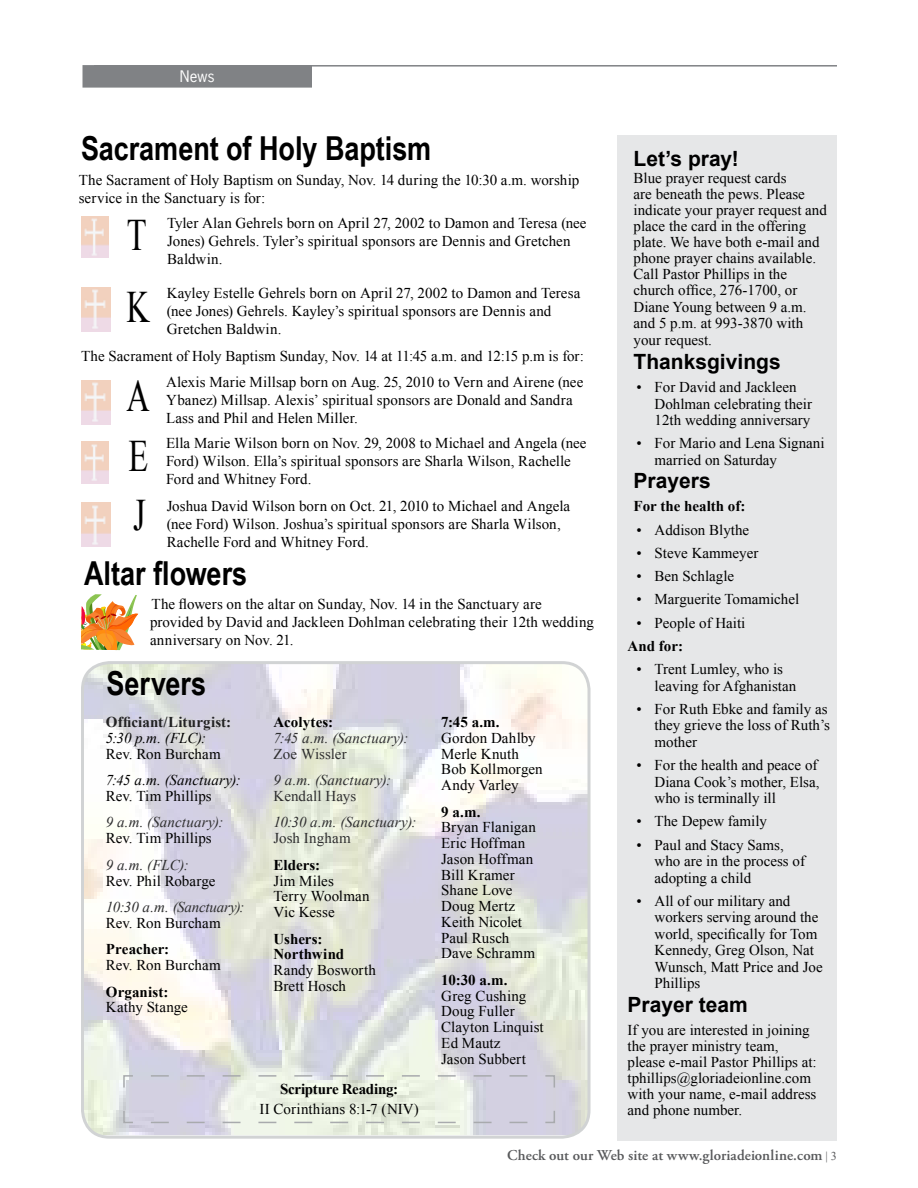
<style>
.page{position:relative;width:918px;height:1188px;background:#fff}
.page>*{position:absolute;margin:0;border:0;box-sizing:border-box;transform-origin:0 0}
.t1{font:45px "Times New Roman";color:#000;scale:.72 1}
.t2{font:700 33px "Arial Narrow";color:#000}
.t3{font:700 21px "Arial";color:#000}
.t4{font:15px/15.8px "Times New Roman";color:#000}
.t5{font:700 15px/15.8px "Times New Roman";color:#000}
.t6{font:italic 15px "Times New Roman";letter-spacing:.01em;color:#2e2e2f}
.t7{font:600 15px "Adobe Garamond Pro";letter-spacing:.005em;color:#58595b}
.t8{font:italic 15px "Times New Roman";letter-spacing:.01em;color:#000}
.t9{font:15px "Times New Roman";letter-spacing:.005em;color:#2e2e2f}
.t10{font:italic 15px "Times New Roman";letter-spacing:-.015em;color:#2e2e2f}
.t11{font:700 15px "Times New Roman";letter-spacing:.01em;color:#222223}
.t12{font:700 15px "Times New Roman";letter-spacing:-.02em;color:#000}
.t13{font:15px "News Gothic Std";color:#fff}
.s1{font-family:"Times New Roman";font-weight:400;font-size:12px}
</style>
<div class="page">
<hr style="left:94px;top:65px;width:743px;height:2px;background:#808285">
<img style="left:83px;top:665px;width:504px;height:470px">
<div style="left:81px;top:661px;width:510px;height:478px;border:3px solid #d1d3d4;border-radius:27px"></div>
<div style="left:617px;top:135px;width:220px;height:1006px;background:#e6e7e8"></div>
<div style="left:83px;top:66px;width:228px;height:21px;background:#808285"></div>
<div style="left:82px;top:65px;width:230px;height:23px;border:2px solid #808285"></div>
<img style="left:81px;top:216px;width:27px;height:42px">
<svg style="left:122px;top:1074px;width:434px;height:50px;background:#dee1e0"></svg>
<img style="left:81px;top:287px;width:29px;height:45px">
<svg style="left:81px;top:594px;width:57px;height:57px"></svg>
<img style="left:81px;top:442px;width:27px;height:41px">
<img style="left:81px;top:380px;width:29px;height:44px">
<img style="left:81px;top:503px;width:29px;height:44px">
<p class="t13" style="left:180px;top:67px;width:36px">News</p>
<h2 class="t2" style="left:81px;top:124px;width:352px">Sacrament of Holy Baptism</h2>
<p class="t4" style="left:79px;top:171px;width:502px;line-height:17.7px">The Sacrament of Holy Baptism on Sunday, Nov. 14 during the 10:30 a.m. worship service in the Sanctuary is for:</p>
<h1 class="t1" style="left:127px;top:204px;width:29px">T</h1>
<h1 class="t1" style="left:126px;top:276px;width:34px">K</h1>
<p class="t4" style="left:167px;top:214px;width:421px;line-height:18px">Tyler Alan Gehrels born on April 27, 2002 to Damon and Teresa (nee<br>Jones) Gehrels. Tyler’s spiritual sponsors are Dennis and Gretchen<br>Baldwin.</p>
<p class="t4" style="left:167px;top:283px;width:415px;line-height:18px">Kayley Estelle Gehrels born on April 27, 2002 to Damon and Teresa (nee Jones) Gehrels. Kayley’s spiritual sponsors are Dennis and<br>Gretchen Baldwin.</p>
<p class="t4" style="left:81px;top:348px;width:504px">The Sacrament of Holy Baptism Sunday, Nov. 14 at 11:45 a.m. and 12:15 p.m is for:</p>
<h1 class="t1" style="left:126px;top:366px;width:34px">A</h1>
<h1 class="t1" style="left:128px;top:425px;width:29px">E</h1>
<h1 class="t1" style="left:133px;top:485px;width:19px">J</h1>
<p class="t4" style="left:166px;top:372px;width:419px;line-height:18px">Alexis Marie Millsap born on Aug. 25, 2010 to Vern and Airene (nee<br>Ybanez) Millsap. Alexis’ spiritual sponsors are Donald and Sandra<br>Lass and Phil and Helen Miller.</p>
<p class="t4" style="left:166px;top:434px;width:422px;line-height:18px">Ella Marie Wilson born on Nov. 29, 2008 to Michael and Angela (nee<br>Ford) Wilson. Ella’s spiritual sponsors are Sharla Wilson, Rachelle<br>Ford and Whitney Ford.</p>
<p class="t4" style="left:167px;top:497px;width:405px;line-height:18px">Joshua David Wilson born on Oct. 21, 2010 to Michael and Angela (nee Ford) Wilson. Joshua’s spiritual sponsors are Sharla Wilson,<br>Rachelle Ford and Whitney Ford.</p>
<h2 class="t2" style="left:84px;top:548px;width:165px">Altar flowers</h2>
<p class="t4" style="left:150px;top:595px;width:446px;line-height:18px">The flowers on the altar on Sunday, Nov. 14 in the Sanctuary are provided by David and Jackleen Dohlman celebrating their 12th wedding anniversary on Nov. 21.</p>
<h2 class="t2" style="left:106px;top:658px;width:101px">Servers</h2>
<p class="t11" style="left:106px;top:712px;width:127px">Officiant/Liturgist:</p>
<p class="t8" style="left:106px;top:728px;width:102px">5:30 p.m. (FLC):</p>
<p class="t4" style="left:106px;top:746px;width:116px">Rev. Ron Burcham</p>
<p class="t8" style="left:106px;top:770px;width:136px">7:45 a.m. (Sanctuary):</p>
<p class="t4" style="left:106px;top:788px;width:107px">Rev. Tim Phillips</p>
<p class="t6" style="left:106px;top:812px;width:119px">9 a.m. (Sanctuary):</p>
<p class="t4" style="left:106px;top:830px;width:107px">Rev. Tim Phillips</p>
<p class="t6" style="left:106px;top:854px;width:84px">9 a.m. (FLC):</p>
<p class="t4" style="left:106px;top:872px;width:111px">Rev. Phil Robarge</p>
<p class="t10" style="left:106px;top:897px;width:140px">10:30 a.m. (Sanctuary):</p>
<p class="t4" style="left:106px;top:915px;width:116px">Rev. Ron Burcham</p>
<p class="t5" style="left:106px;top:941px;width:65px">Preacher:</p>
<p class="t4" style="left:106px;top:957px;width:116px">Rev. Ron Burcham</p>
<p class="t5" style="left:106px;top:983px;width:64px">Organist:</p>
<p class="t4" style="left:106px;top:999px;width:84px">Kathy Stange</p>
<p class="t5" style="left:274px;top:714px;width:61px">Acolytes:</p>
<p class="t6" style="left:274px;top:728px;width:136px">7:45 a.m. (Sanctuary):</p>
<p class="t9" style="left:274px;top:744px;width:75px">Zoe Wissler</p>
<p class="t6" style="left:274px;top:770px;width:119px">9 a.m. (Sanctuary):</p>
<p class="t9" style="left:274px;top:786px;width:84px">Kendall Hays</p>
<p class="t6" style="left:274px;top:812px;width:144px">10:30 a.m. (Sanctuary):</p>
<p class="t9" style="left:274px;top:828px;width:79px">Josh Ingham</p>
<p class="t5" style="left:274px;top:857px;width:48px">Elders:</p>
<p class="t4" style="left:274px;top:872px;width:98px">Jim Miles<br>Terry Woolman<br>Vic Kesse</p>
<p class="t5" style="left:274px;top:930px;width:72px">Ushers:<br>Northwind</p>
<p class="t4" style="left:274px;top:962px;width:104px">Randy Bosworth<br>Brett Hosch</p>
<p class="t12" style="left:280px;top:1079px;width:120px">Scripture Reading:</p>
<p class="t4" style="left:259px;top:1101px;width:161px">II Corinthians 8:1-7 (NIV)</p>
<p class="t5" style="left:441px;top:714px;width:60px">7:45 a.m.</p>
<p class="t4" style="left:441px;top:730px;width:103px">Gordon Dahlby<br>Merle Knuth<br>Bob Kollmorgen<br>Andy Varley</p>
<p class="t5" style="left:441px;top:803px;width:41px">9 a.m.</p>
<p class="t4" style="left:441px;top:819px;width:96px">Bryan Flanigan<br>Eric Hoffman<br>Jason Hoffman<br>Bill Kramer<br>Shane Love<br>Doug Mertz<br>Keith Nicolet<br>Paul Rusch<br>Dave Schramm</p>
<p class="t5" style="left:441px;top:972px;width:68px">10:30 a.m.</p>
<p class="t4" style="left:441px;top:988px;width:104px">Greg Cushing<br>Doug Fuller<br>Clayton Linquist<br>Ed Mautz<br>Jason Subbert</p>
<h3 class="t3" style="left:634px;top:145px;width:107px">Let’s pray!</h3>
<p class="t4" style="left:634px;top:169px;width:195px;line-height:16.2px">Blue prayer request cards<br>are beneath the pews. Please indicate your prayer request and place the card in the offering plate. We have both e-mail and phone prayer chains available.<br>Call Pastor Phillips in the church office, 276-1700, or<br>Diane Young between 9 a.m. and 5 p.m. at 993-3870 with your request.</p>
<h3 class="t3" style="left:634px;top:348px;width:149px">Thanksgivings</h3>
<p class="t4" style="left:655px;top:379px;width:159px;line-height:16.5px;text-indent:-18px">• For David and Jackleen<br>Dohlman celebrating their<br>12th wedding anniversary</p>
<p class="t4" style="left:655px;top:435px;width:171px;line-height:16.5px;text-indent:-18px">• For Mario and Lena Signani married on Saturday</p>
<h3 class="t3" style="left:634px;top:467px;width:79px">Prayers</h3>
<p class="t5" style="left:634px;top:498px;width:113px">For the health of:</p>
<p class="t4" style="left:637px;top:522px;width:114px">• Addison Blythe</p>
<p class="t4" style="left:637px;top:545px;width:123px">• Steve Kammeyer</p>
<p class="t4" style="left:637px;top:568px;width:99px">• Ben Schlagle</p>
<p class="t4" style="left:637px;top:591px;width:164px">• Marguerite Tomamichel</p>
<p class="t4" style="left:637px;top:615px;width:110px">• People of Haiti</p>
<p class="t5" style="left:628px;top:638px;width:57px">And for:</p>
<p class="t4" style="left:655px;top:661px;width:143px;line-height:16.5px;text-indent:-18px">• Trent Lumley, who is leaving for Afghanistan</p>
<p class="t4" style="left:655px;top:700px;width:177px;line-height:16.5px;text-indent:-18px">• For Ruth Ebke and family as they grieve the loss of Ruth’s mother</p>
<p class="t4" style="left:655px;top:757px;width:166px;line-height:16.5px;text-indent:-18px">• For the health and peace of<br>Diana Cook’s mother, Elsa, who is terminally ill</p>
<p class="t4" style="left:637px;top:813px;width:132px">• The Depew family</p>
<p class="t4" style="left:655px;top:836px;width:152px;line-height:16.5px;text-indent:-18px">• Paul and Stacy Sams, who are in the process of adopting a child</p>
<p class="t4" style="left:655px;top:892px;width:170px;line-height:16.5px;text-indent:-18px">• All of our military and workers serving around the world, specifically for Tom<br>Kennedy, Greg Olson, Nat<br>Wunsch, Matt Price and Joe<br>Phillips</p>
<h3 class="t3" style="left:628px;top:991px;width:122px">Prayer team</h3>
<p class="t4" style="left:628px;top:1021px;width:191px;line-height:16.2px">If you are interested in joining the prayer ministry team, please e-mail Pastor Phillips at: tphillips@gloriadeionline.com with your name, e-mail address and phone number.</p>
<p class="t7" style="left:507px;top:1147px;width:331px">Check out our Web site at www.gloriadeionline.com <span class="s1">| 3</span></p>
</div>
